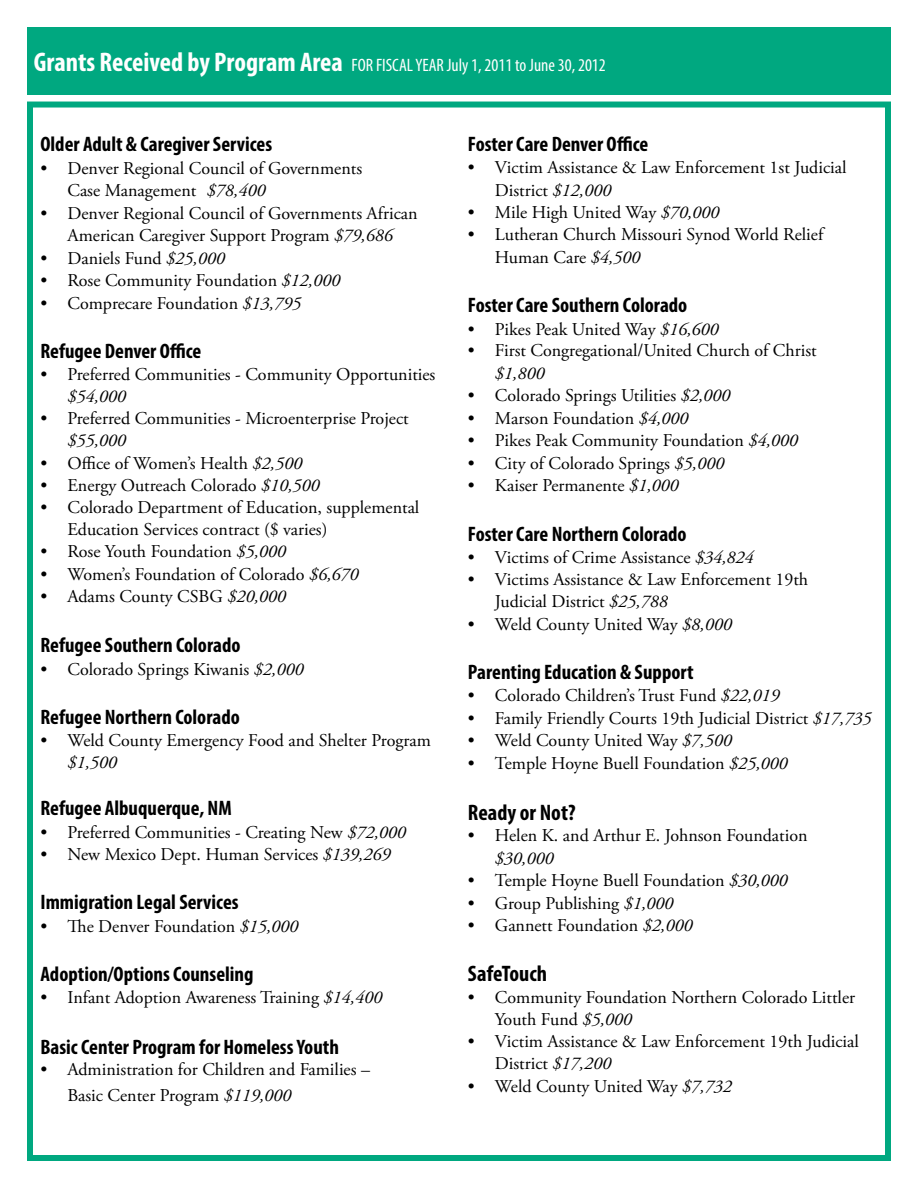
<style>
.page{position:relative;width:918px;height:1188px;background:#fff}
.page>*{position:absolute;margin:0;border:0;box-sizing:border-box;transform-origin:0 0}
.t1{font:700 condensed 22.5px "Myriad Pro";color:#000}
.t2{font:700 condensed 21px "Myriad Pro";color:#000}
.t3{font:18px/22.5px "Adobe Garamond Pro";color:#000}
.t4{font:condensed 18px "Myriad Pro";color:#fff}
.t5{font:italic 18px "Adobe Garamond Pro";color:#000}
.s1{font-weight:700;font-size:27px}
.s2{font-style:italic}
</style>
<div class="page">
<div style="left:27px;top:27px;width:864px;height:68px;background:#00a880"></div>
<div style="left:27px;top:102px;width:864px;height:1059px;border:6px solid #00a880"></div>
<p class="t4" style="left:34px;top:54px;width:574px"><span class="s1">Grants Received by Program Area</span> FOR FISCAL YEAR July 1, 2011 to June 30, 2012</p>
<p class="t2" style="left:40px;top:131px;width:233px">Older Adult &amp; Caregiver Services</p>
<p class="t3" style="left:67px;top:158px;width:296px;text-indent:-27px">• Denver Regional Council of Governments<br>Case Management <span class="s2">$78,400</span></p>
<p class="t3" style="left:40px;top:203px;width:379px;text-align:center">• Denver Regional Council of Governments African<br>American Caregiver Support Program <span class="s2">$79,686</span></p>
<p class="t3" style="left:40px;top:248px;width:186px">• Daniels Fund <span class="s2">$25,000</span></p>
<p class="t3" style="left:40px;top:270px;width:301px">• Rose Community Foundation <span class="s2">$12,000</span></p>
<p class="t3" style="left:40px;top:293px;width:262px">• Comprecare Foundation <span class="s2">$13,795</span></p>
<p class="t2" style="left:40px;top:338px;width:162px">Refugee Denver Office</p>
<p class="t3" style="left:40px;top:363px;width:396px">• Preferred Communities - Community Opportunities</p>
<p class="t5" style="left:67px;top:386px;width:60px">$54,000</p>
<p class="t3" style="left:40px;top:407px;width:370px">• Preferred Communities - Microenterprise Project</p>
<p class="t5" style="left:67px;top:430px;width:60px">$55,000</p>
<p class="t3" style="left:40px;top:452px;width:263px">• Office of Women’s Health <span class="s2">$2,500</span></p>
<p class="t3" style="left:40px;top:475px;width:281px">• Energy Outreach Colorado <span class="s2">$10,500</span></p>
<p class="t3" style="left:67px;top:497px;width:353px;line-height:21.6px;text-indent:-27px">• Colorado Department of Education, supplemental<br>Education Services contract ($ varies)</p>
<p class="t3" style="left:40px;top:541px;width:247px">• Rose Youth Foundation <span class="s2">$5,000</span></p>
<p class="t3" style="left:40px;top:563px;width:320px">• Women’s Foundation of Colorado <span class="s2">$6,670</span></p>
<p class="t3" style="left:40px;top:586px;width:247px">• Adams County CSBG <span class="s2">$20,000</span></p>
<p class="t2" style="left:40px;top:632px;width:202px">Refugee Southern Colorado</p>
<p class="t3" style="left:40px;top:659px;width:264px">• Colorado Springs Kiwanis <span class="s2">$2,000</span></p>
<p class="t2" style="left:40px;top:704px;width:201px">Refugee Northern Colorado</p>
<p class="t3" style="left:40px;top:729px;width:392px">• Weld County Emergency Food and Shelter Program</p>
<p class="t5" style="left:67px;top:752px;width:51px">$1,500</p>
<p class="t2" style="left:40px;top:795px;width:193px">Refugee Albuquerque, NM</p>
<p class="t3" style="left:40px;top:821px;width:367px">• Preferred Communities - Creating New <span class="s2">$72,000</span></p>
<p class="t3" style="left:40px;top:844px;width:351px">• New Mexico Dept. Human Services <span class="s2">$139,269</span></p>
<p class="t2" style="left:40px;top:889px;width:200px">Immigration Legal Services</p>
<p class="t3" style="left:40px;top:915px;width:259px">• The Denver Foundation <span class="s2">$15,000</span></p>
<p class="t2" style="left:40px;top:961px;width:215px">Adoption/Options Counseling</p>
<p class="t3" style="left:40px;top:987px;width:343px">• Infant Adoption Awareness Training <span class="s2">$14,400</span></p>
<p class="t2" style="left:40px;top:1034px;width:300px">Basic Center Program for Homeless Youth</p>
<p class="t3" style="left:67px;top:1058px;width:304px;line-height:25.2px;text-indent:-27px">• Administration for Children and Families –<br>Basic Center Program <span class="s2">$119,000</span></p>
<p class="t2" style="left:468px;top:131px;width:182px">Foster Care Denver Office</p>
<p class="t3" style="left:495px;top:157px;width:353px;text-indent:-27px">• Victim Assistance &amp; Law Enforcement 1st Judicial<br>District <span class="s2">$12,000</span></p>
<p class="t3" style="left:468px;top:202px;width:253px">• Mile High United Way <span class="s2">$70,000</span></p>
<p class="t3" style="left:495px;top:223px;width:330px;line-height:23.4px;text-indent:-27px">• Lutheran Church Missouri Synod World Relief<br>Human Care <span class="s2">$4,500</span></p>
<p class="t2" style="left:468px;top:292px;width:221px">Foster Care Southern Colorado</p>
<p class="t3" style="left:468px;top:318px;width:252px">• Pikes Peak United Way <span class="s2">$16,600</span></p>
<p class="t3" style="left:468px;top:340px;width:350px">• First Congregational/United Church of Christ</p>
<p class="t5" style="left:495px;top:362px;width:51px">$1,800</p>
<p class="t3" style="left:468px;top:385px;width:264px">• Colorado Springs Utilities <span class="s2">$2,000</span></p>
<p class="t3" style="left:468px;top:407px;width:222px">• Marson Foundation <span class="s2">$4,000</span></p>
<p class="t3" style="left:468px;top:430px;width:331px">• Pikes Peak Community Foundation <span class="s2">$4,000</span></p>
<p class="t3" style="left:468px;top:452px;width:258px">• City of Colorado Springs <span class="s2">$5,000</span></p>
<p class="t3" style="left:468px;top:475px;width:212px">• Kaiser Permanente <span class="s2">$1,000</span></p>
<p class="t2" style="left:468px;top:520px;width:220px">Foster Care Northern Colorado</p>
<p class="t3" style="left:468px;top:547px;width:287px">• Victims of Crime Assistance <span class="s2">$34,824</span></p>
<p class="t3" style="left:495px;top:568px;width:315px;text-indent:-27px">• Victims Assistance &amp; Law Enforcement 19th<br>Judicial District <span class="s2">$25,788</span></p>
<p class="t3" style="left:468px;top:613px;width:265px">• Weld County United Way <span class="s2">$8,000</span></p>
<p class="t2" style="left:468px;top:659px;width:227px">Parenting Education &amp; Support</p>
<p class="t3" style="left:468px;top:685px;width:313px">• Colorado Children’s Trust Fund <span class="s2">$22,019</span></p>
<p class="t3" style="left:468px;top:707px;width:405px">• Family Friendly Courts 19th Judicial District <span class="s2">$17,735</span></p>
<p class="t3" style="left:468px;top:730px;width:265px">• Weld County United Way <span class="s2">$7,500</span></p>
<p class="t3" style="left:468px;top:752px;width:321px">• Temple Hoyne Buell Foundation <span class="s2">$25,000</span></p>
<p class="t1" style="left:468px;top:798px;width:109px">Ready or Not?</p>
<p class="t3" style="left:468px;top:825px;width:341px">• Helen K. and Arthur E. Johnson Foundation</p>
<p class="t5" style="left:495px;top:847px;width:60px">$30,000</p>
<p class="t3" style="left:468px;top:870px;width:321px">• Temple Hoyne Buell Foundation <span class="s2">$30,000</span></p>
<p class="t3" style="left:468px;top:893px;width:207px">• Group Publishing <span class="s2">$1,000</span></p>
<p class="t3" style="left:468px;top:915px;width:226px">• Gannett Foundation <span class="s2">$2,000</span></p>
<p class="t1" style="left:468px;top:959px;width:80px">SafeTouch</p>
<p class="t3" style="left:495px;top:986px;width:362px;text-indent:-27px">• Community Foundation Northern Colorado Littler<br>Youth Fund <span class="s2">$5,000</span></p>
<p class="t3" style="left:495px;top:1030px;width:366px;text-indent:-27px">• Victim Assistance &amp; Law Enforcement 19th Judicial<br>District <span class="s2">$17,200</span></p>
<p class="t3" style="left:468px;top:1075px;width:265px">• Weld County United Way <span class="s2">$7,732</span></p>
</div>
